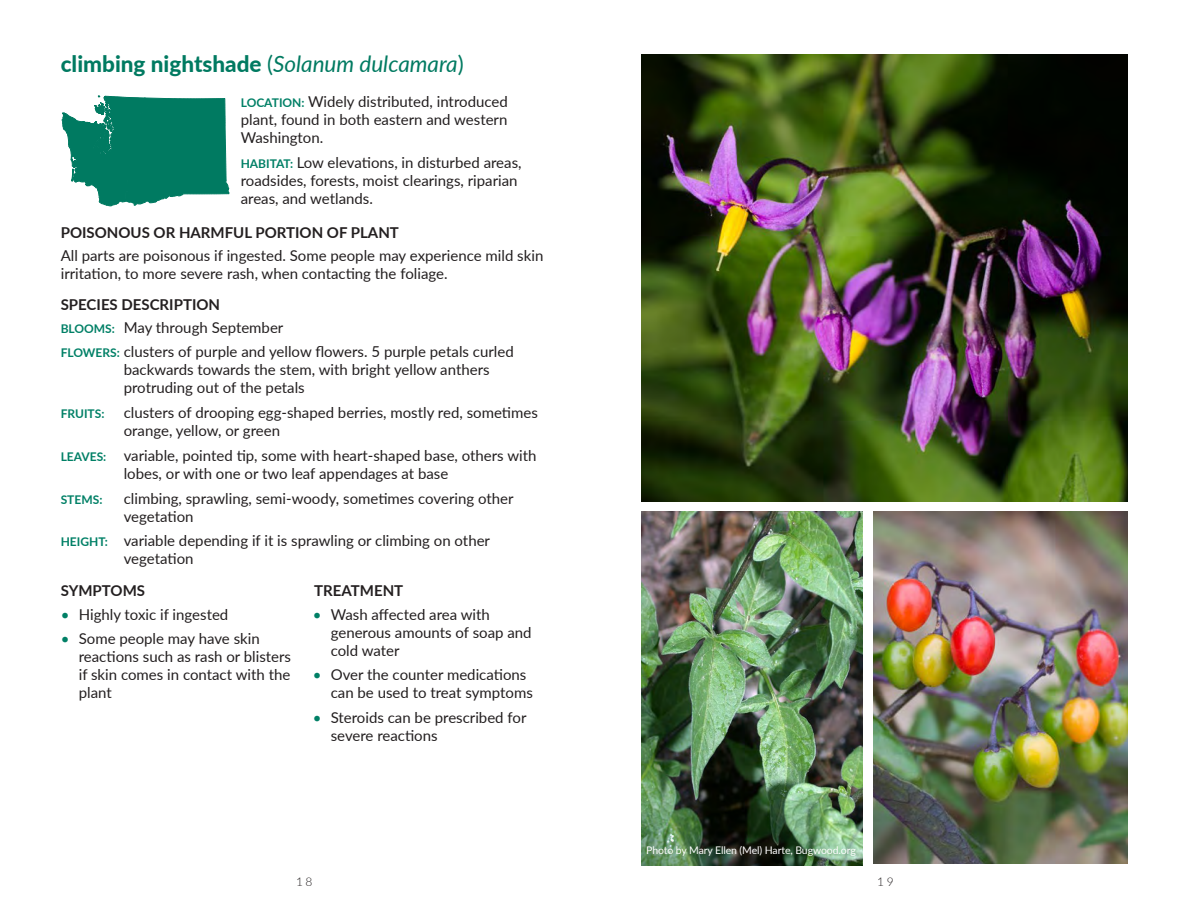
<style>
.page{position:relative;width:1188px;height:918px;background:#fff}
.page>*{position:absolute;margin:0;border:0;box-sizing:border-box;transform-origin:0 0}
.t1{font:800 22.5px "Lato";color:#007a61}
.ReverseIndent{font:15px/18px "Lato";color:#231f20}
.Body_Copy_Indent{font:15px/18px "Lato";color:#231f20;text-align:justify}
.Body_Copy{font:15px/18px "Lato";color:#231f20}
.Paragraph_Headers{font:700 15px "Lato";color:#231f20}
.ReverseIndent-2{font:700 12px "Lato";color:#008066}
.t2{font:300 12px "Lato";color:#231f20}
.ChapterHeadings{font:10.5px "Lato";letter-spacing:-.01em;color:#fff}
.s1{font-weight:400}
.s2{font-weight:400;font-style:italic}
.s3{font-weight:700;font-size:12px;color:#008066}
.s4{color:#008066}
</style>
<div class="page">
<svg style="left:62px;top:96px;width:167px;height:110px"></svg>
<img style="left:873px;top:512px;width:254px;height:352px">
<img style="left:641px;top:54px;width:486px;height:448px">
<img style="left:641px;top:512px;width:222px;height:353px">
<p class="t1" style="left:61px;top:47px;width:404px">climbing nightshade <span class="s1">(</span><span class="s2">Solanum dulcamara</span><span class="s1">)</span></p>
<p class="Body_Copy_Indent" style="left:241px;top:92px;width:269px"><span class="s3">LOCATION:</span> Widely distributed, introduced plant, found in both eastern and western Washington.</p>
<p class="Body_Copy_Indent" style="left:241px;top:153px;width:282px;text-align:left"><span class="s3">HABITAT:</span> Low elevations, in disturbed areas, roadsides, forests, moist clearings, riparian areas, and wetlands.</p>
<p class="Paragraph_Headers" style="left:61px;top:222px;width:340px">POISONOUS OR HARMFUL PORTION OF PLANT</p>
<p class="Body_Copy" style="left:61px;top:246px;width:484px">All parts are poisonous if ingested. Some people may experience mild skin irritation, to more severe rash, when contacting the foliage.</p>
<p class="Paragraph_Headers" style="left:61px;top:294px;width:161px">SPECIES DESCRIPTION</p>
<p class="ReverseIndent" style="left:61px;top:317px;width:224px"><span class="s3">BLOOMS:</span> May through September</p>
<p class="ReverseIndent" style="left:124px;top:342px;width:391px;text-indent:-63px"><span class="s3">FLOWERS:</span> clusters of purple and yellow flowers. 5 purple petals curled backwards towards the stem, with bright yellow anthers protruding out of the petals</p>
<p class="ReverseIndent-2" style="left:61px;top:405px;width:45px">FRUITS:</p>
<p class="ReverseIndent" style="left:124px;top:403px;width:416px">clusters of drooping egg-shaped berries, mostly red, sometimes orange, yellow, or green</p>
<p class="ReverseIndent" style="left:124px;top:446px;width:414px;text-indent:-63px"><span class="s3">LEAVES:</span> variable, pointed tip, some with heart-shaped base, others with lobes, or with one or two leaf appendages at base</p>
<p class="ReverseIndent-2" style="left:61px;top:490px;width:43px">STEMS:</p>
<p class="ReverseIndent" style="left:124px;top:488px;width:391px">climbing, sprawling, semi-woody, sometimes covering other vegetation</p>
<p class="ReverseIndent" style="left:124px;top:531px;width:368px;text-indent:-63px"><span class="s3">HEIGHT:</span> variable depending if it is sprawling or climbing on other vegetation</p>
<p class="Paragraph_Headers" style="left:61px;top:579px;width:86px">SYMPTOMS</p>
<p class="Paragraph_Headers" style="left:314px;top:579px;width:90px">TREATMENT</p>
<p class="ReverseIndent" style="left:61px;top:605px;width:169px"><span class="s4">•</span> Highly toxic if ingested</p>
<p class="ReverseIndent" style="left:79px;top:629px;width:214px;text-indent:-18px"><span class="s4">•</span> Some people may have skin reactions such as rash or blisters if skin comes in contact with the plant</p>
<p class="ReverseIndent" style="left:331px;top:605px;width:202px;text-indent:-18px"><span class="s4">•</span> Wash affected area with generous amounts of soap and cold water</p>
<p class="ReverseIndent" style="left:331px;top:665px;width:204px;text-indent:-18px"><span class="s4">•</span> Over the counter medications can be used to treat symptoms</p>
<p class="ReverseIndent" style="left:331px;top:708px;width:197px;text-indent:-18px"><span class="s4">•</span> Steroids can be prescribed for severe reactions</p>
<p class="ChapterHeadings" style="left:646px;top:843px;width:211px">Photo by Mary Ellen (Mel) Harte, Bugwood.org</p>
<p class="t2" style="left:296px;top:873px;width:18px">18</p>
<p class="t2" style="left:877px;top:873px;width:18px">19</p>
</div>
